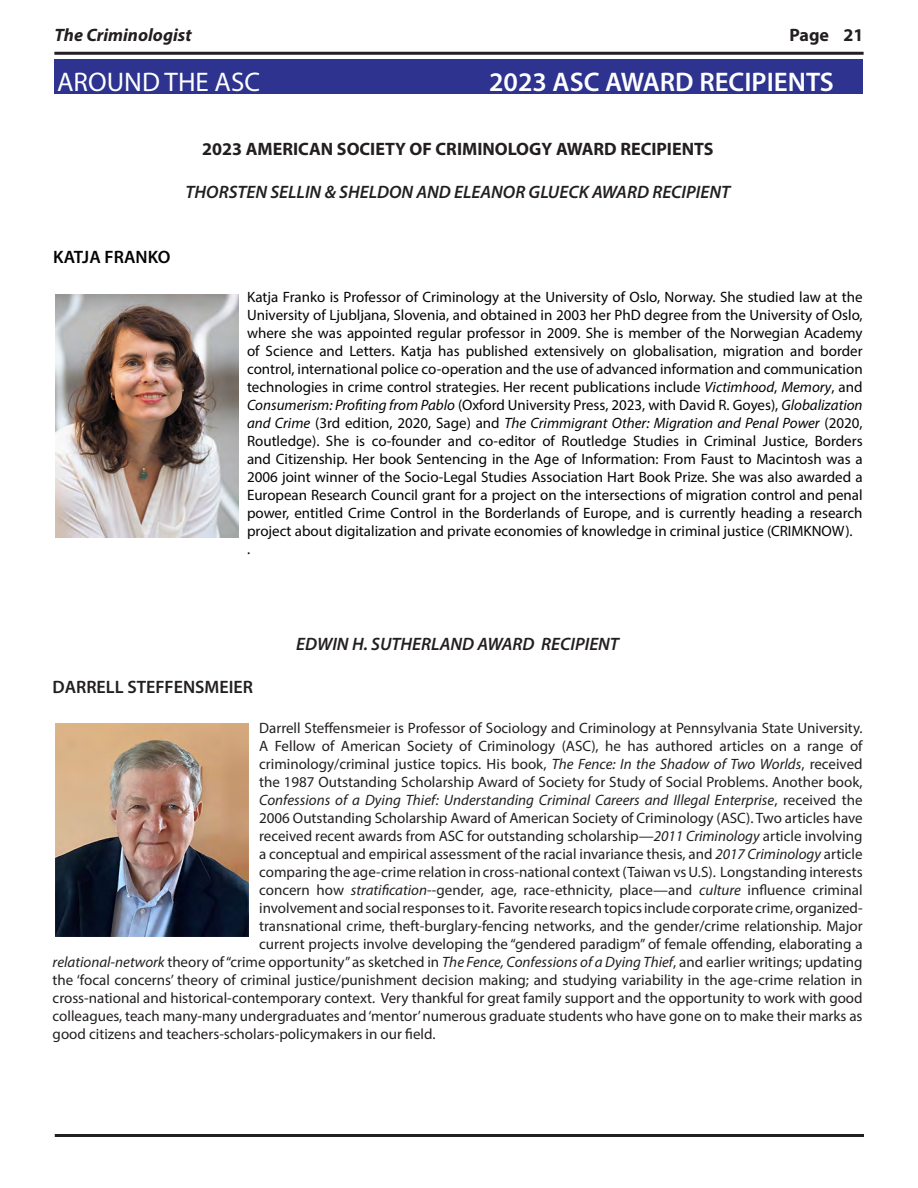
<style>
.page{position:relative;width:918px;height:1188px;background:#fff}
.page>*{position:absolute;margin:0;border:0;box-sizing:border-box;transform-origin:0 0}
.t1{font:600 27px "Myriad Pro";color:#fff}
.t2{font:27px "Myriad Pro";color:#fff}
.t3{font:italic 600 18px "Myriad Pro";color:#231f20}
.t4{font:700 18px "Myriad Pro";color:#231f20}
.t5{font:600 18px "Myriad Pro";color:#231f20}
.t6{font:italic 700 18px "Myriad Pro";color:#231f20}
.t7{font:600 18px "Myriad Pro";color:#040503}
.t8{font:15px "Myriad Pro";color:#231f20}
.t9{font:15px/18px "Myriad Pro";color:#040503;text-align:justify}
.t10{font:italic 15px "Myriad Pro";color:#231f20}
.s1{font-style:italic}
.s2{font-style:normal}
</style>
<div class="page">
<hr style="left:54px;top:52px;width:810px;height:3px;background:#231f20">
<hr style="left:55px;top:1134px;width:809px;height:3px;background:#231f20">
<div style="left:55px;top:59px;width:808px;height:35px;background:#2d338e"></div>
<img style="left:56px;top:295px;width:182px;height:243px">
<img style="left:56px;top:723px;width:192px;height:214px">
<p class="t6" style="left:54px;top:23px;width:139px">The Criminologist</p>
<p class="t4" style="left:789px;top:23px;width:76px">Page 21</p>
<p class="t2" style="left:57px;top:66px;width:205px">AROUND THE ASC</p>
<p class="t1" style="left:489px;top:65px;width:346px">2023 ASC AWARD RECIPIENTS</p>
<p class="t4" style="left:202px;top:137px;width:513px">2023 AMERICAN SOCIETY OF CRIMINOLOGY AWARD RECIPIENTS</p>
<p class="t3" style="left:186px;top:180px;width:546px">THORSTEN SELLIN &amp; SHELDON AND ELEANOR GLUECK AWARD RECIPIENT</p>
<p class="t7" style="left:53px;top:245px;width:119px">KATJA FRANKO</p>
<p class="t9" style="left:247px;top:288px;width:617px">Katja Franko is Professor of Criminology at the University of Oslo, Norway. She studied law at the University of Ljubljana, Slovenia, and obtained in 2003 her PhD degree from the University of Oslo, where she was appointed regular professor in 2009. She is member of the Norwegian Academy of Science and Letters. Katja has published extensively on globalisation, migration and border control, international police co-operation and the use of advanced information and communication technologies in crime control strategies. Her recent publications include <span class="s1">Victimhood</span>, <span class="s1">Memory</span>, and <span class="s1">Consumerism: Profiting from Pablo</span> (Oxford University Press, 2023, with David R. Goyes), <span class="s1">Globalization and Crime</span> (3rd edition, 2020, Sage) and <span class="s1">The Crimmigrant Other: Migration and Penal Power</span> (2020, Routledge). She is co-founder and co-editor of Routledge Studies in Criminal Justice, Borders and Citizenship. Her book Sentencing in the Age of Information: From Faust to Macintosh was a 2006 joint winner of the Socio-Legal Studies Association Hart Book Prize. She was also awarded a European Research Council grant for a project on the intersections of migration control and penal power, entitled Crime Control in the Borderlands of Europe, and is currently heading a research project about digitalization and private economies of knowledge in criminal justice (CRIMKNOW).</p>
<p class="t9" style="left:247px;top:540px;width:5px">.</p>
<p class="t3" style="left:296px;top:633px;width:324px">EDWIN H. SUTHERLAND AWARD RECIPIENT</p>
<p class="t5" style="left:53px;top:676px;width:202px">DARRELL STEFFENSMEIER</p>
<p class="t8" style="left:259px;top:719px;width:605px">Darrell Steffensmeier is Professor of Sociology and Criminology at Pennsylvania State University.</p>
<p class="t8" style="left:259px;top:737px;width:605px">A Fellow of American Society of Criminology (ASC), he has authored articles on a range of</p>
<p class="t8" style="left:259px;top:755px;width:605px">criminology/criminal justice topics. His book, <span class="s1">The Fence: In the Shadow of Two Worlds</span>, received</p>
<p class="t8" style="left:259px;top:773px;width:605px">the 1987 Outstanding Scholarship Award of Society for Study of Social Problems. Another book,</p>
<p class="t10" style="left:259px;top:791px;width:605px">Confessions of a Dying Thief: Understanding Criminal Careers and Illegal Enterprise<span class="s2">, received the</span></p>
<p class="t8" style="left:259px;top:809px;width:605px">2006 Outstanding Scholarship Award of American Society of Criminology (ASC). Two articles have</p>
<p class="t8" style="left:259px;top:827px;width:605px">received recent awards from ASC for outstanding scholarship—<span class="s1">2011 Criminology</span> article involving</p>
<p class="t8" style="left:259px;top:845px;width:605px">a conceptual and empirical assessment of the racial invariance thesis, and <span class="s1">2017 Criminology</span> article</p>
<p class="t8" style="left:259px;top:863px;width:605px">comparing the age-crime relation in cross-national context (Taiwan vs U.S). Longstanding interests</p>
<p class="t8" style="left:259px;top:881px;width:605px">concern how <span class="s1">stratification</span>--gender, age, race-ethnicity, place—and <span class="s1">culture</span> influence criminal</p>
<p class="t8" style="left:259px;top:899px;width:605px">involvement and social responses to it. Favorite research topics include corporate crime, organized-</p>
<p class="t8" style="left:259px;top:917px;width:605px">transnational crime, theft-burglary-fencing networks, and the gender/crime relationship. Major</p>
<p class="t8" style="left:259px;top:935px;width:605px">current projects involve developing the “gendered paradigm” of female offending, elaborating a</p>
<p class="t8" style="left:53px;top:953px;width:812px"><span class="s1">relational-network</span> theory of “crime opportunity” as sketched in <span class="s1">The Fence, Confessions of a Dying Thief</span>, and earlier writings; updating</p>
<p class="t8" style="left:53px;top:971px;width:811px">the ‘focal concerns’ theory of criminal justice/punishment decision making; and studying variability in the age-crime relation in</p>
<p class="t8" style="left:53px;top:989px;width:812px">cross-national and historical-contemporary context. Very thankful for great family support and the opportunity to work with good</p>
<p class="t8" style="left:53px;top:1007px;width:811px">colleagues, teach many-many undergraduates and ‘mentor’ numerous graduate students who have gone on to make their marks as</p>
<p class="t8" style="left:53px;top:1025px;width:384px">good citizens and teachers-scholars-policymakers in our field.</p>
</div>
